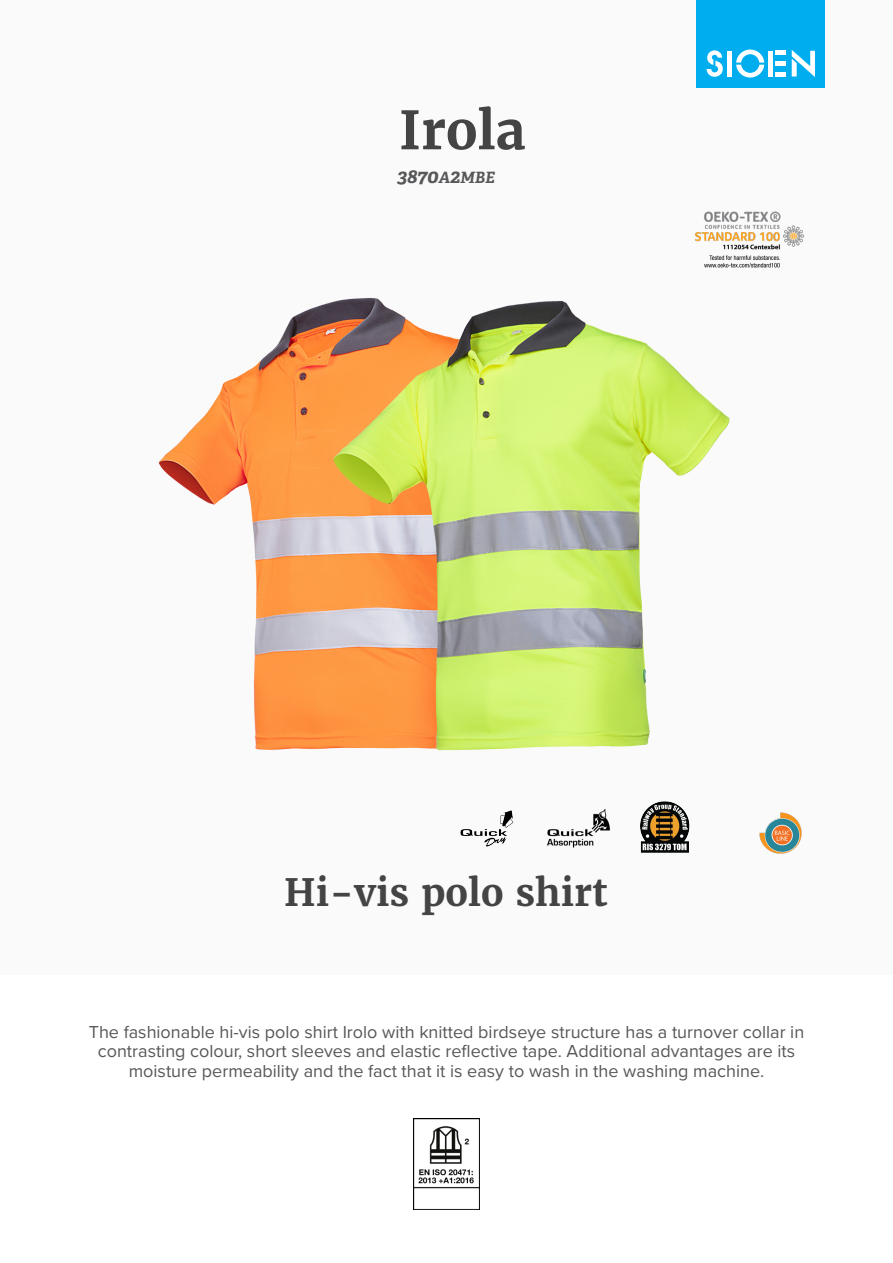
<style>
.page{position:relative;width:893px;height:1263px;background:#fff}
.page>*{position:absolute;margin:0;border:0;box-sizing:border-box;transform-origin:0 0}
.product_name{font:700 52.5px "Merriweather";color:#444}
.product_h2{font:700 37.5px "Merriweather";color:#444}
.product_ref{font:italic 700 19.5px "Adelle";color:#57585a}
.product_description{font:18px/19.5px "Proxima Nova";color:#57585a;text-align:center}
.s1{font-size:15.6px}
</style>
<div class="page">
<div style="left:0;top:0;width:893px;height:974px;background:#fafafa"></div>
<div style="left:697px;top:0;width:128px;height:88px;background:#00aeef"></div>
<svg style="left:707px;top:50px;width:16px;height:27px"></svg>
<svg style="left:736px;top:50px;width:28px;height:28px"></svg>
<div style="left:727px;top:51px;width:5px;height:26px;background:#fff"></div>
<div style="left:768px;top:51px;width:5px;height:26px;background:#fff"></div>
<div style="left:775px;top:72px;width:11px;height:5px;background:#fff"></div>
<div style="left:775px;top:61px;width:11px;height:5px;background:#fff"></div>
<hr style="left:775px;top:51px;width:11px;height:4px;background:#fff">
<svg style="left:792px;top:50px;width:23px;height:27px"></svg>
<img style="left:783px;top:812px;width:19px;height:42px">
<img style="left:783px;top:225px;width:21px;height:22px">
<img style="left:413px;top:1118px;width:67px;height:92px">
<img style="left:158px;top:314px;width:140px;height:436px">
<img style="left:298px;top:211px;width:485px;height:643px">
<p class="product_name" style="left:399px;top:97px;width:128px">Irola</p>
<p class="product_ref" style="left:397px;top:164px;width:99px">3870<span class="s1">A</span>2<span class="s1">MBE</span></p>
<p class="product_h2" style="left:284px;top:868px;width:325px">Hi-vis polo shirt</p>
<p class="product_description" style="left:89px;top:1021px;width:717px">The fashionable hi-vis polo shirt Irolo with knitted birdseye structure has a turnover collar in contrasting colour, short sleeves and elastic reflective tape. Additional advantages are its moisture permeability and the fact that it is easy to wash in the washing machine.</p>
</div>
